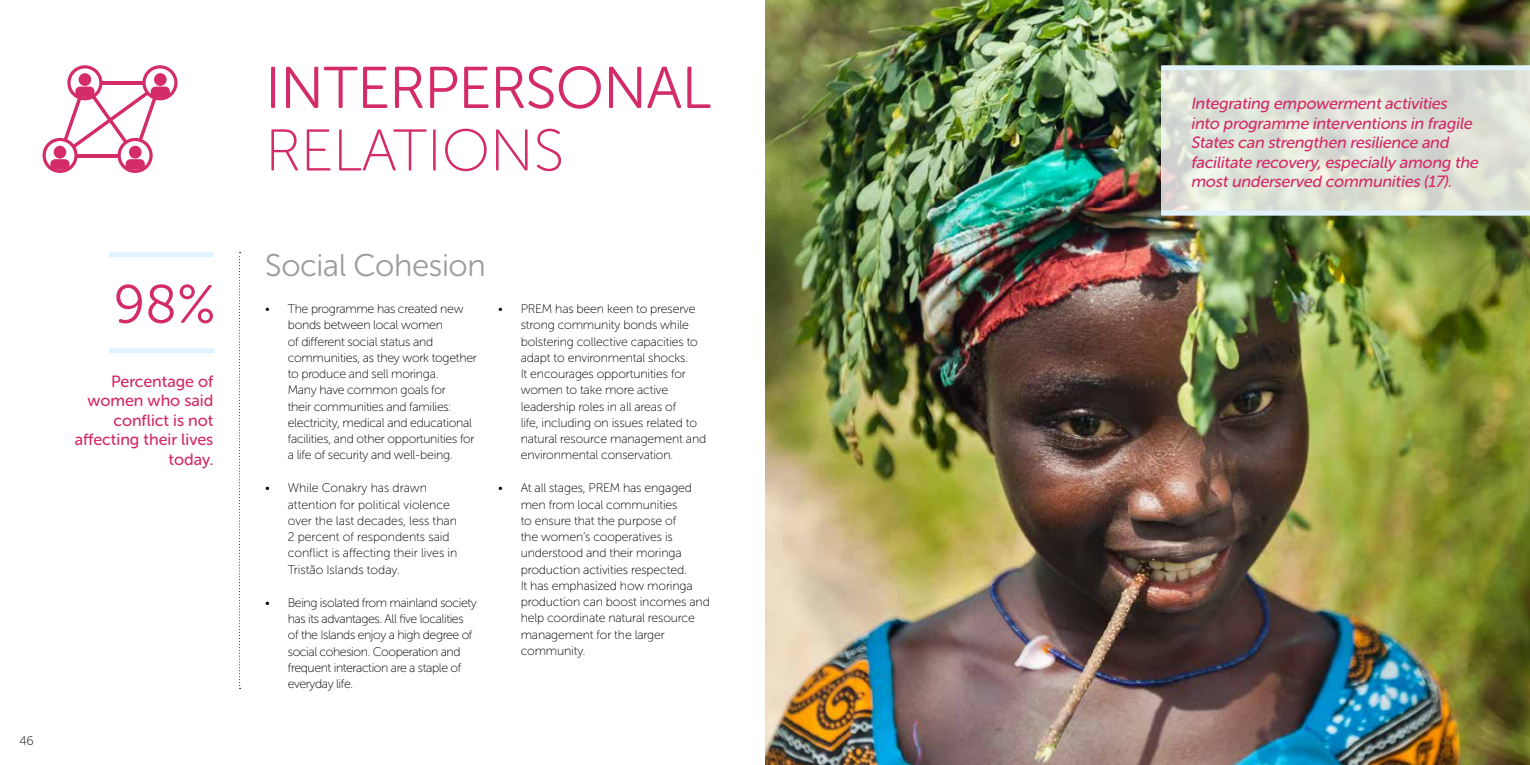
<style>
.page{position:relative;width:1530px;height:765px;background:#fff}
.page>*{position:absolute;margin:0;border:0;box-sizing:border-box;transform-origin:0 0}
.t1{font:58.75px "Museo Sans Rounded 300";letter-spacing:-.01em;color:#d42b69}
.t2{font:58.75px "Museo Sans Rounded 100";color:#d42b69}
.t3{font:53.75px "Museo Sans Rounded 300";color:#d42b69}
.t4{font:31.25px "Museo Sans Rounded 300";letter-spacing:-.01em;color:#9d9d9c}
.t5{font:italic 16.25px/19.5px "Museo Sans Rounded 500";color:#d42b69}
.t6{font:16.25px/19.5px "Museo Sans Rounded 500";color:#d42b69;text-align:right}
.t7{font:12.5px/16.2px "Museo Sans Rounded 100";letter-spacing:-.01em;color:#000}
.t8{font:12.5px/16.2px "Museo Sans Rounded 100";letter-spacing:-.03em;color:#000}
</style>
<div class="page">
<svg style="left:43px;top:65px;width:135px;height:108px"></svg>
<svg style="left:239px;top:252px;width:2px;height:437px"></svg>
<div style="left:109px;top:252px;width:105px;height:5px;background:#dff2fd"></div>
<div style="left:109px;top:348px;width:105px;height:5px;background:#dff2fd"></div>
<img style="left:765px;top:0;width:765px;height:765px">
<svg style="left:1162px;top:70px;width:368px;height:141px;background:#dde1d7"></svg>
<div style="left:1162px;top:65px;width:368px;height:5px;background:#dff2fd"></div>
<div style="left:1162px;top:211px;width:368px;height:5px;background:#dff2fd"></div>
<h2 class="t3" style="left:114px;top:275px;width:103px">98%</h2>
<h3 class="t6" style="left:75px;top:371px;width:140px">Percentage of women who said conflict is not affecting their lives today.</h3>
<p class="t7" style="left:19px;top:733px;width:16px">46</p>
<h1 class="t1" style="left:265px;top:56px;width:447px">INTERPERSONAL</h1>
<h1 class="t2" style="left:265px;top:119px;width:300px">RELATIONS</h1>
<h3 class="t4" style="left:265px;top:248px;width:222px">Social Cohesion</h3>
<p class="t7" style="left:288px;top:301px;width:191px;text-indent:-22px">• The programme has created new bonds between local women<br>of different social status and communities, as they work together to produce and sell moringa.<br>Many have common goals for<br>their communities and families: electricity, medical and educational facilities, and other opportunities for a life of security and well-being.</p>
<p class="t7" style="left:288px;top:480px;width:171px;text-indent:-22px">• While Conakry has drawn attention for political violence over the last decades, less than<br>2 percent of respondents said conflict is affecting their lives in<br>Tristão Islands today.</p>
<p class="t8" style="left:288px;top:595px;width:191px;text-indent:-22px">• Being isolated from mainland society has its advantages. All five localities of the Islands enjoy a high degree of social cohesion. Cooperation and frequent interaction are a staple of everyday life.</p>
<p class="t7" style="left:521px;top:301px;width:187px;text-indent:-22px">• PREM has been keen to preserve strong community bonds while bolstering collective capacities to adapt to environmental shocks.<br>It encourages opportunities for women to take more active leadership roles in all areas of<br>life, including on issues related to natural resource management and environmental conservation.</p>
<p class="t7" style="left:521px;top:480px;width:191px;text-indent:-22px">• At all stages, PREM has engaged men from local communities<br>to ensure that the purpose of<br>the women’s cooperatives is understood and their moringa production activities respected.<br>It has emphasized how moringa production can boost incomes and help coordinate natural resource management for the larger community.</p>
<h3 class="t5" style="left:1191px;top:94px;width:292px">Integrating empowermentactivities into programme interventions in fragile States can strengthen resilience and facilitate recovery,especially among the mostunderserved communities (17).</h3>
</div>
